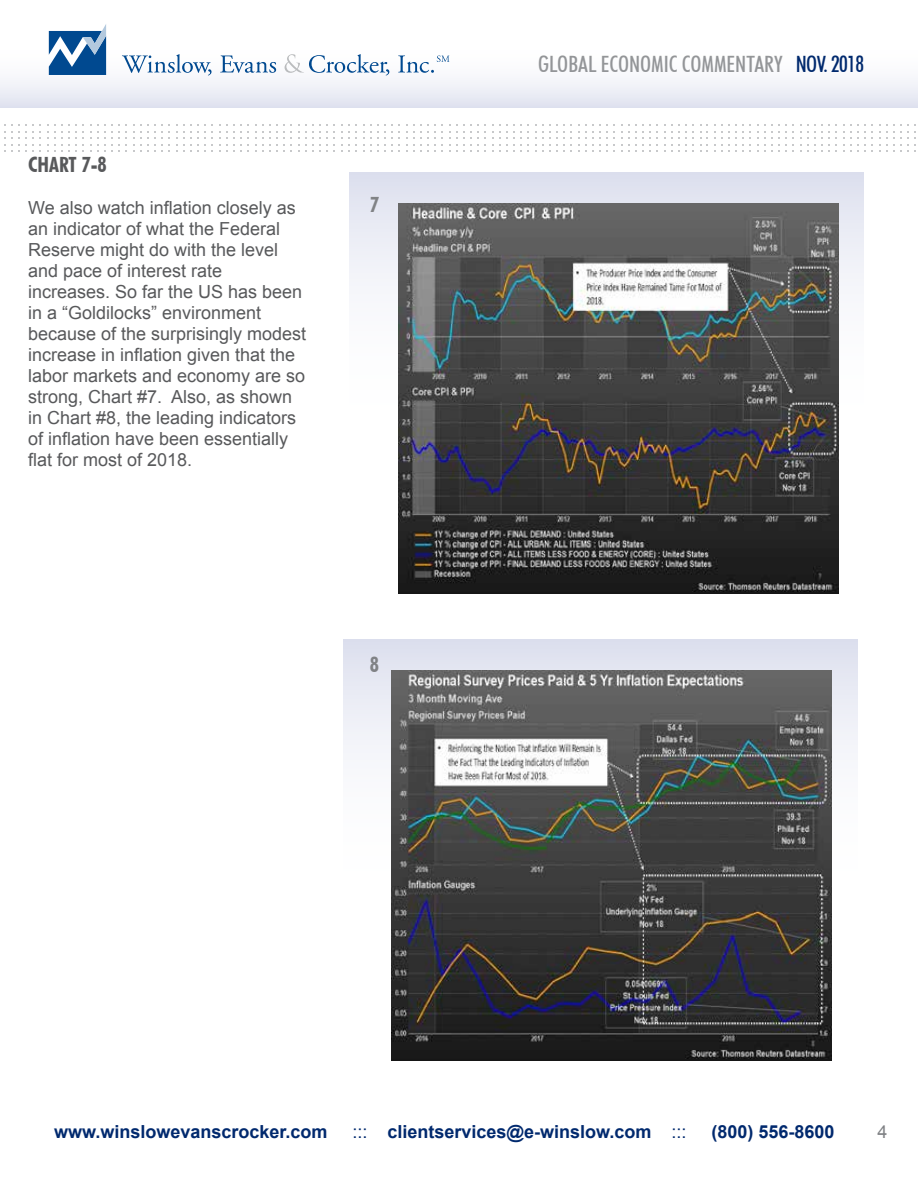
<style>
.page{position:relative;width:918px;height:1188px;background:#fff}
.page>*{position:absolute;margin:0;border:0;box-sizing:border-box;transform-origin:0 0}
.t1{font:500 condensed 22.5px "Futura BT";color:#939598}
.t2{font:700 condensed 21px "Futura BT";color:#58595b}
.t3{font:700 condensed 21px "Futura BT";color:#808285}
.t4{font:18px/21px "Arial";color:#58595b}
.t5{font:700 18px "Arial";color:#00296e}
.t6{font:18px "Arial";color:#808285}
.s1{color:#00296e}
.s2{font-weight:400}
</style>
<div class="page">
<svg style="left:370px;top:124px;width:30px;height:28px"></svg>
<svg style="left:413px;top:124px;width:23px;height:28px"></svg>
<svg style="left:456px;top:124px;width:23px;height:28px"></svg>
<svg style="left:499px;top:124px;width:23px;height:28px"></svg>
<svg style="left:542px;top:124px;width:23px;height:28px"></svg>
<svg style="left:578px;top:124px;width:30px;height:28px"></svg>
<svg style="left:621px;top:124px;width:30px;height:28px"></svg>
<svg style="left:664px;top:124px;width:30px;height:28px"></svg>
<svg style="left:11px;top:124px;width:23px;height:28px"></svg>
<svg style="left:54px;top:124px;width:23px;height:28px"></svg>
<svg style="left:97px;top:124px;width:23px;height:28px"></svg>
<svg style="left:133px;top:124px;width:30px;height:28px"></svg>
<svg style="left:176px;top:124px;width:30px;height:28px"></svg>
<svg style="left:219px;top:124px;width:30px;height:28px"></svg>
<svg style="left:262px;top:124px;width:30px;height:28px"></svg>
<svg style="left:305px;top:124px;width:30px;height:28px"></svg>
<svg style="left:348px;top:124px;width:9px;height:28px"></svg>
<svg style="left:721px;top:124px;width:23px;height:28px"></svg>
<svg style="left:757px;top:124px;width:30px;height:28px"></svg>
<svg style="left:800px;top:124px;width:30px;height:28px"></svg>
<svg style="left:843px;top:124px;width:30px;height:28px"></svg>
<svg style="left:886px;top:124px;width:30px;height:28px"></svg>
<div style="left:0;top:0;width:918px;height:108px;background:linear-gradient(to bottom,#fff,#ebecf5)"></div>
<svg style="left:49px;top:24px;width:57px;height:51px"></svg>
<svg style="left:122px;top:54px;width:90px;height:22px"></svg>
<svg style="left:220px;top:55px;width:56px;height:18px"></svg>
<svg style="left:285px;top:54px;width:104px;height:22px"></svg>
<svg style="left:398px;top:55px;width:51px;height:18px"></svg>
<div style="left:350px;top:173px;width:514px;height:472px;background:linear-gradient(to bottom,#e5e7ef,#fff)"></div>
<img style="left:398px;top:204px;width:440px;height:390px">
<div style="left:343px;top:639px;width:515px;height:472px;background:linear-gradient(to bottom,#e7e9f1,#fffffe)"></div>
<img style="left:392px;top:671px;width:440px;height:390px">
<p class="t2" style="left:28px;top:152px;width:80px">CHART 7-8</p>
<p class="t4" style="left:28px;top:197px;width:280px">We also watch inflation closely as an indicator of what the Federal<br>Reserve might do with the level and pace of interest rate increases. So far the US has been in a “Goldilocks” environment because of the surprisingly modest increase in inflation given that the labor markets and economy are so strong, Chart #7. Also, as shown in Chart #8, the leading indicators of inflation have been essentially flat for most of 2018.</p>
<p class="t3" style="left:370px;top:192px;width:11px">7</p>
<p class="t3" style="left:370px;top:652px;width:11px">8</p>
<p class="t1" style="left:538px;top:51px;width:327px">GLOBAL ECONOMIC COMMENTARY <span class="s1">NOV. 2018</span></p>
<p class="t5" style="left:54px;top:1120px;width:275px">www.winslowevanscrocker.com</p>
<p class="t5" style="left:352px;top:1120px;width:336px"><span class="s2">:::</span> clientservices@e-winslow.com <span class="s2">:::</span></p>
<p class="t5" style="left:711px;top:1120px;width:125px">(800) 556-8600</p>
<p class="t6" style="left:878px;top:1120px;width:12px">4</p>
</div>
